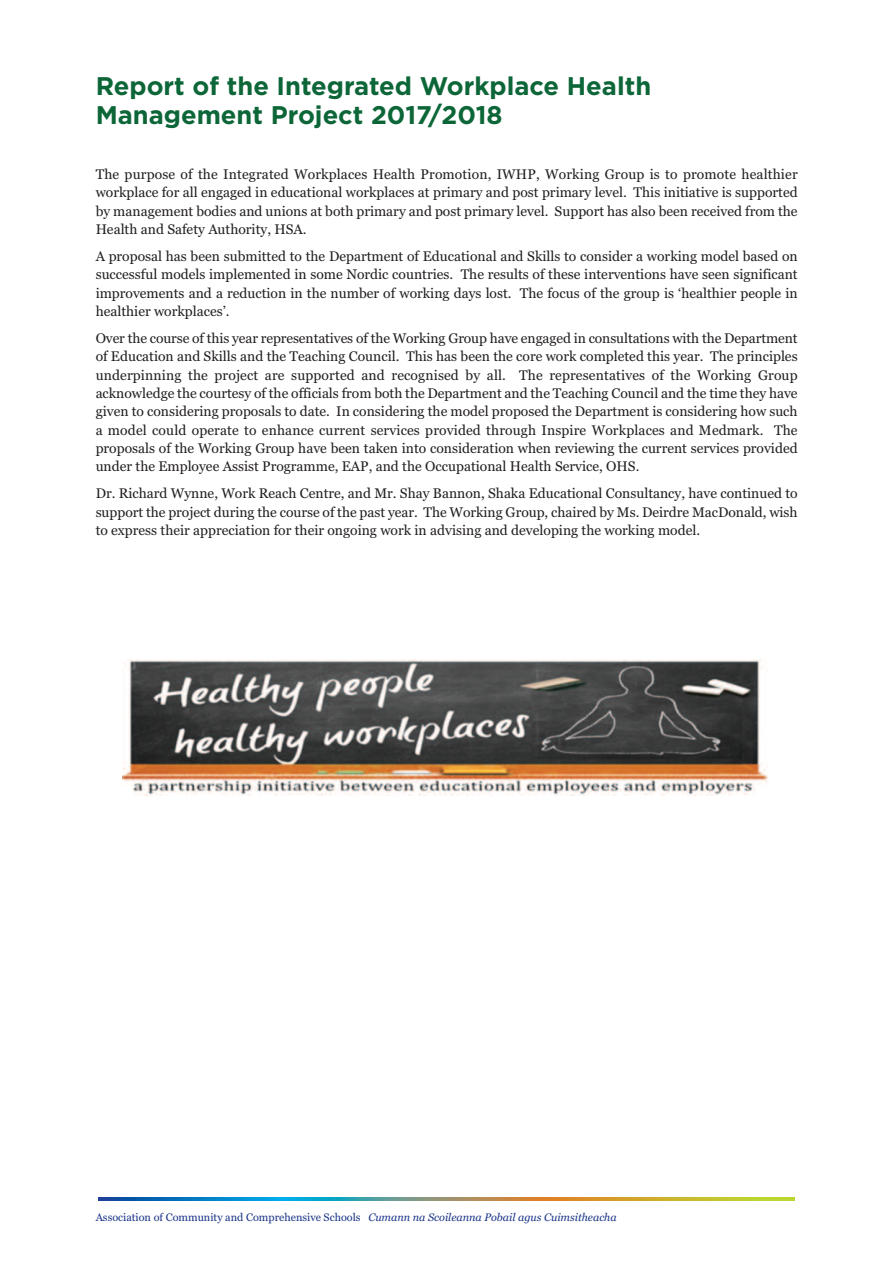
<style>
.page{position:relative;width:893px;height:1263px;background:#fff}
.page>*{position:absolute;margin:0;border:0;box-sizing:border-box;transform-origin:0 0}
.t1{font:700 25.5px/28.5px "Gotham";color:#0c6638}
.t2{font:13.8px/18.3px "Georgia";color:#231f20;text-align:justify}
.t3{font:10.8px "Georgia";color:#193487}
.s1{font-style:italic}
</style>
<div class="page">
<svg style="left:99px;top:1197px;width:695px;height:3px;background:#749876"></svg>
<img style="left:122px;top:659px;width:646px;height:137px">
<h1 class="t1" style="left:96px;top:72px;width:557px">Report of the Integrated Workplace Health<br>Management Project 2017/2018</h1>
<p class="t2" style="left:96px;top:165px;width:703px">The purpose of the Integrated Workplaces Health Promotion, IWHP, Working Group is to promote healthier workplace for all engaged in educational workplaces at primary and post primary level. This initiative is supported by management bodies and unions at both primary and post primary level. Support has also been received from the Health and Safety Authority, HSA.</p>
<p class="t2" style="left:96px;top:247px;width:703px">A proposal has been submitted to the Department of Educational and Skills to consider a working model based on successful models implemented in some Nordic countries. The results of these interventions have seen significant improvements and a reduction in the number of working days lost. The focus of the group is ‘healthier people in healthier workplaces’.</p>
<p class="t2" style="left:96px;top:329px;width:703px">Over the course of this year representatives of the Working Group have engaged in consultations with the Department of Education and Skills and the Teaching Council. This has been the core work completed this year. The principles underpinning the project are supported and recognised by all. The representatives of the Working Group acknowledge the courtesy of the officials from both the Department and the Teaching Council and the time they have given to considering proposals to date. In considering the model proposed the Department is considering how such a model could operate to enhance current services provided through Inspire Workplaces and Medmark. The proposals of the Working Group have been taken into consideration when reviewing the current services provided under the Employee Assist Programme, EAP, and the Occupational Health Service, OHS.</p>
<p class="t2" style="left:96px;top:484px;width:703px">Dr. Richard Wynne, Work Reach Centre, and Mr. Shay Bannon, Shaka Educational Consultancy, have continued to support the project during the course of the past year. The Working Group, chaired by Ms. Deirdre MacDonald, wish to express their appreciation for their ongoing work in advising and developing the working model.</p>
<p class="t3" style="left:96px;top:1211px;width:522px">Association of Community and Comprehensive Schools <span class="s1">Cumann na Scoileanna Pobail agus Cuimsitheacha</span></p>
</div>
